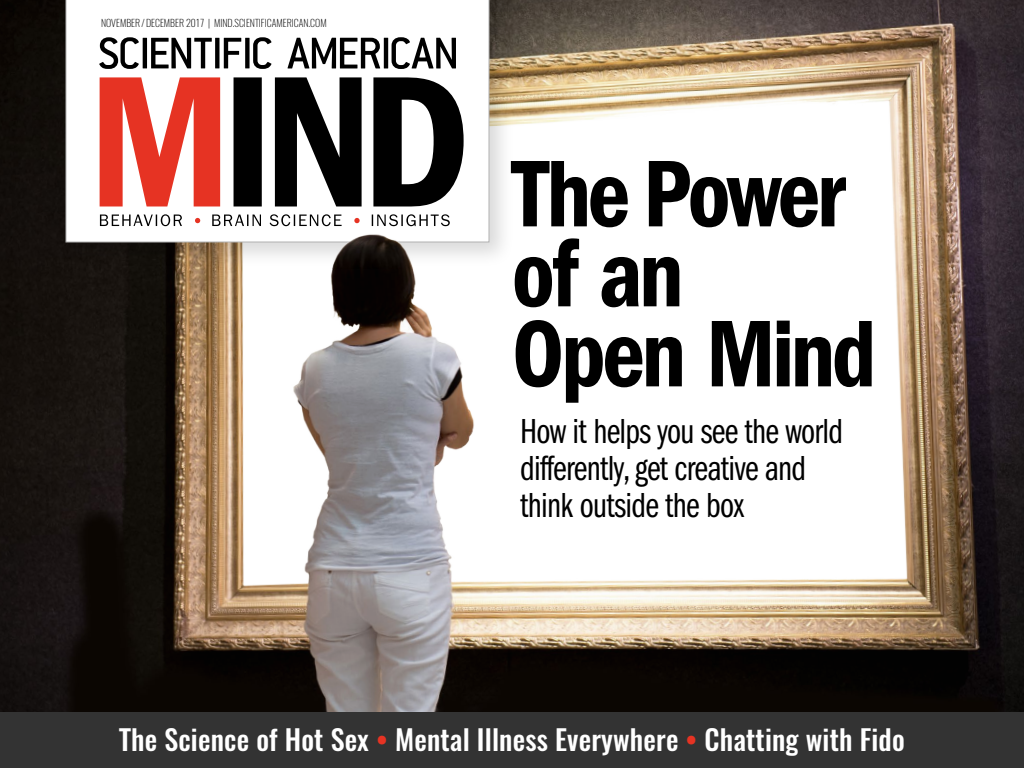
<style>
.page{position:relative;width:1024px;height:768px;background:#fff}
.page>*{position:absolute;margin:0;border:0;box-sizing:border-box;transform-origin:0 0}
.t1{font:98px/80px "ITC Franklin Gothic Std Dm Cd";letter-spacing:-.035em;color:#000;scale:.95 1}
.t2{font:36px/37px "ITC Franklin Gothic Std Bk Cp";letter-spacing:-.02em;color:#000}
.t3{font:500 28px "Oswald";letter-spacing:.005em;color:#fff}
.t4{font:200 10px "Oswald";color:#000}
.s1{color:#e63323}
</style>
<div class="page">
<img style="left:0;top:0;width:1024px;height:713px">
<div style="left:0;top:713px;width:1024px;height:55px;background:#333"></div>
<div style="left:58px;top:0;width:457px;height:268px;background:#000;opacity:.15"></div>
<svg style="left:66px;top:0;width:424px;height:242px"></svg>
<svg style="left:234px;top:77px;width:230px;height:129px"></svg>
<svg style="left:100px;top:77px;width:120px;height:129px"></svg>
<svg style="left:372px;top:214px;width:78px;height:12px"></svg>
<svg style="left:354px;top:218px;width:6px;height:5px"></svg>
<svg style="left:212px;top:214px;width:130px;height:12px"></svg>
<svg style="left:195px;top:218px;width:5px;height:5px"></svg>
<svg style="left:100px;top:214px;width:82px;height:12px"></svg>
<svg style="left:99px;top:37px;width:40px;height:32px"></svg>
<hr style="left:143px;top:38px;width:4px;height:30px;background:#000">
<svg style="left:151px;top:38px;width:61px;height:30px"></svg>
<svg style="left:215px;top:38px;width:4px;height:30px"></svg>
<svg style="left:224px;top:38px;width:17px;height:30px"></svg>
<div style="left:245px;top:38px;width:5px;height:30px;background:#000"></div>
<svg style="left:253px;top:37px;width:18px;height:32px"></svg>
<svg style="left:288px;top:38px;width:92px;height:30px"></svg>
<hr style="left:384px;top:38px;width:4px;height:30px;background:#000">
<svg style="left:392px;top:37px;width:64px;height:32px"></svg>
<img style="left:321px;top:233px;width:99px;height:36px">
<p class="t4" style="left:101px;top:14px;width:227px">NOVEMBER/DECEMBER 2017 | MIND.SCIENTIFICAMERICAN.COM</p>
<h1 class="t1" style="left:512px;top:154px;width:385px">The Power of an<br>Open Mind</h1>
<p class="t2" style="left:520px;top:413px;width:325px">How it helps you see the world differently, get creative and think outside the box</p>
<p class="t3" style="left:119px;top:725px;width:787px">The Science of Hot Sex <span class="s1">•</span> Mental Illness Everywhere <span class="s1">•</span> Chatting with Fido</p>
</div>
